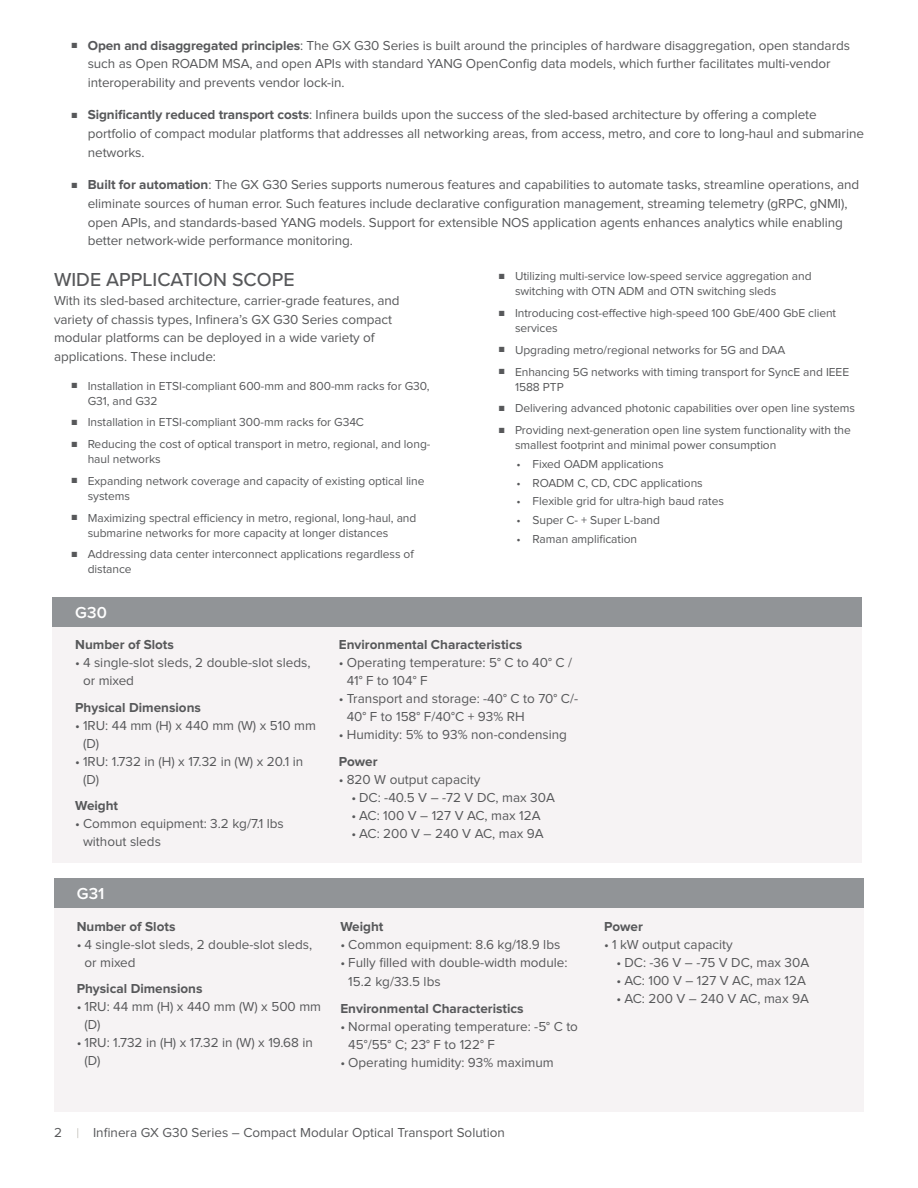
<style>
.page{position:relative;width:918px;height:1188px;background:#fff}
.page>*{position:absolute;margin:0;border:0;box-sizing:border-box;transform-origin:0 0}
.Body_Header{font:500 19.5px "Proxima Nova";color:#57585a}
._2_Tone_Box__White_C{font:600 16.5px "Proxima Nova";letter-spacing:.01em;color:#fff}
.Body{font:13.5px/18.8px "Proxima Nova";letter-spacing:-.005em;color:#57585a}
.Chart__Section_Heade{font:700 13.5px "Proxima Nova";color:#57585a}
.t1{font:12px/15px "Proxima Nova";letter-spacing:-.005em;color:#57585a}
.s1{font-family:"Proxima Nova Cond";font-weight:300;font-size:9px}
.s2{font-weight:700}
</style>
<div class="page">
<div style="left:52px;top:600px;width:810px;height:262px;background:#f6f3f4"></div>
<div style="left:52px;top:597px;width:810px;height:30px;background:#919497"></div>
<div style="left:54px;top:882px;width:810px;height:230px;background:#f6f3f4"></div>
<div style="left:54px;top:878px;width:810px;height:30px;background:#919497"></div>
<p class="Body" style="left:88px;top:36px;width:764px;text-indent:-16px"><span class="s1">■</span> <span class="s2">Open and disaggregated principles</span>: The GX G30 Series is built around the principles of hardware disaggregation, open standards such as Open ROADM MSA, and open APIs with standard YANG OpenConfig data models, which further facilitates multi-vendor interoperability and prevents vendor lock-in.</p>
<p class="Body" style="left:88px;top:106px;width:778px;text-indent:-16px"><span class="s1">■</span> <span class="s2">Significantly reduced transport costs</span>: Infinera builds upon the success of the sled-based architecture by offering a complete portfolio of compact modular platforms that addresses all networking areas, from access, metro, and core to long-haul and submarine networks.</p>
<p class="Body" style="left:88px;top:176px;width:773px;text-indent:-16px"><span class="s1">■</span> <span class="s2">Built for automation</span>: The GX G30 Series supports numerous features and capabilities to automate tasks, streamline operations, and eliminate sources of human error. Such features include declarative configuration management, streaming telemetry (gRPC, gNMI), open APIs, and standards-based YANG models. Support for extensible NOS application agents enhances analytics while enabling better network-wide performance monitoring.</p>
<p class="Body_Header" style="left:54px;top:265px;width:242px">WIDE APPLICATION SCOPE</p>
<p class="Body" style="left:54px;top:292px;width:347px">With its sled-based architecture, carrier-grade features, and variety of chassis types, Infinera’s GX G30 Series compact modular platforms can be deployed in a wide variety of applications. These include:</p>
<p class="t1" style="left:88px;top:379px;width:343px;text-indent:-16px"><span class="s1">■</span> Installation in ETSI-compliant 600-mm and 800-mm racks for G30,<br>G31, and G32</p>
<p class="t1" style="left:72px;top:415px;width:294px"><span class="s1">■</span> Installation in ETSI-compliant 300-mm racks for G34C</p>
<p class="t1" style="left:88px;top:437px;width:344px;text-indent:-16px"><span class="s1">■</span> Reducing the cost of optical transport in metro, regional, and long&shy;haul networks</p>
<p class="t1" style="left:88px;top:474px;width:338px;text-indent:-16px"><span class="s1">■</span> Expanding network coverage and capacity of existing optical line systems</p>
<p class="t1" style="left:88px;top:511px;width:330px;text-indent:-16px"><span class="s1">■</span> Maximizing spectral efficiency in metro, regional, long-haul, and submarine networks for more capacity at longer distances</p>
<p class="t1" style="left:88px;top:547px;width:328px;text-indent:-16px"><span class="s1">■</span> Addressing data center interconnect applications regardless of distance</p>
<p class="t1" style="left:515px;top:269px;width:298px;text-indent:-16px"><span class="s1">■</span> Utilizing multi-service low-speed service aggregation and switching with OTN ADM and OTN switching sleds</p>
<p class="t1" style="left:515px;top:306px;width:323px;text-indent:-16px"><span class="s1">■</span> Introducing cost-effective high-speed 100 GbE/400 GbE client services</p>
<p class="t1" style="left:499px;top:343px;width:288px"><span class="s1">■</span> Upgrading metro/regional networks for 5G and DAA</p>
<p class="t1" style="left:515px;top:365px;width:336px;text-indent:-16px"><span class="s1">■</span> Enhancing 5G networks with timing transport for SyncE and IEEE<br>1588 PTP</p>
<p class="t1" style="left:499px;top:401px;width:358px"><span class="s1">■</span> Delivering advanced photonic capabilities over open line systems</p>
<p class="t1" style="left:515px;top:423px;width:337px;text-indent:-16px"><span class="s1">■</span> Providing next-generation open line system functionality with the smallest footprint and minimal power consumption</p>
<p class="t1" style="left:516px;top:457px;width:149px">• Fixed OADM applications</p>
<p class="t1" style="left:516px;top:476px;width:188px">• ROADM C, CD, CDC applications</p>
<p class="t1" style="left:516px;top:494px;width:209px">• Flexible grid for ultra-high baud rates</p>
<p class="t1" style="left:516px;top:513px;width:145px">• Super C- + Super L-band</p>
<p class="t1" style="left:516px;top:532px;width:122px">• Raman amplification</p>
<p class="_2_Tone_Box__White_C" style="left:75px;top:605px;width:33px">G30</p>
<p class="Chart__Section_Heade" style="left:75px;top:639px;width:100px">Number of Slots</p>
<p class="Body" style="left:83px;top:654px;width:229px;line-height:18px;text-indent:-8px">• 4 single-slot sleds, 2 double-slot sleds, or mixed</p>
<p class="Chart__Section_Heade" style="left:75px;top:701px;width:127px">Physical Dimensions</p>
<p class="Body" style="left:83px;top:717px;width:234px;line-height:18px;text-indent:-8px">• 1RU: 44 mm (H) x 440 mm (W) x 510 mm (D)</p>
<p class="Body" style="left:83px;top:753px;width:222px;line-height:18px;text-indent:-8px">• 1RU: 1.732 in (H) x 17.32 in (W) x 20.1 in (D)</p>
<p class="Chart__Section_Heade" style="left:75px;top:799px;width:45px">Weight</p>
<p class="Body" style="left:83px;top:815px;width:202px;line-height:18px;text-indent:-8px">• Common equipment: 3.2 kg/7.1 lbs without sleds</p>
<p class="_2_Tone_Box__White_C" style="left:77px;top:886px;width:29px">G31</p>
<p class="Chart__Section_Heade" style="left:77px;top:920px;width:100px">Number of Slots</p>
<p class="Body" style="left:85px;top:936px;width:229px;line-height:18px;text-indent:-8px">• 4 single-slot sleds, 2 double-slot sleds, or mixed</p>
<p class="Chart__Section_Heade" style="left:77px;top:983px;width:127px">Physical Dimensions</p>
<p class="Body" style="left:85px;top:998px;width:238px;line-height:18px;text-indent:-8px">• 1RU: 44 mm (H) x 440 mm (W) x 500 mm (D)</p>
<p class="Body" style="left:85px;top:1034px;width:230px;line-height:18px;text-indent:-8px">• 1RU: 1.732 in (H) x 17.32 in (W) x 19.68 in (D)</p>
<p class="Chart__Section_Heade" style="left:339px;top:639px;width:185px">Environmental Characteristics</p>
<p class="Body" style="left:347px;top:654px;width:227px;line-height:18px;text-indent:-8px">• Operating temperature: 5° C to 40° C /<br>41° F to 104° F</p>
<p class="Body" style="left:347px;top:690px;width:233px;line-height:18px;text-indent:-8px">• Transport and storage: -40° C to 70° C/-<br>40° F to 158° F/40°C + 93% RH</p>
<p class="Body" style="left:339px;top:726px;width:230px">• Humidity: 5% to 93% non-condensing</p>
<p class="Chart__Section_Heade" style="left:339px;top:755px;width:40px">Power</p>
<p class="Body" style="left:339px;top:770px;width:143px">• 820 W output capacity</p>
<p class="Body" style="left:351px;top:788px;width:205px">• DC: -40.5 V – -72 V DC, max 30A</p>
<p class="Body" style="left:351px;top:806px;width:191px">• AC: 100 V – 127 V AC, max 12A</p>
<p class="Body" style="left:351px;top:824px;width:194px">• AC: 200 V – 240 V AC, max 9A</p>
<p class="Chart__Section_Heade" style="left:340px;top:920px;width:45px">Weight</p>
<p class="Body" style="left:340px;top:936px;width:221px">• Common equipment: 8.6 kg/18.9 lbs</p>
<p class="Body" style="left:348px;top:953px;width:221px;line-height:19.5px;text-indent:-8px">• Fully filled with double-width module:<br>15.2 kg/33.5 lbs</p>
<p class="Chart__Section_Heade" style="left:340px;top:1002px;width:185px">Environmental Characteristics</p>
<p class="Body" style="left:348px;top:1018px;width:231px;line-height:18px;text-indent:-8px">• Normal operating temperature: -5° C to<br>45°/55° C; 23° F to 122° F</p>
<p class="Body" style="left:340px;top:1053px;width:215px">• Operating humidity: 93% maximum</p>
<p class="Body" style="left:54px;top:1124px;width:9px">2</p>
<p class="Body" style="left:93px;top:1124px;width:414px">Infinera GX G30 Series – Compact Modular Optical Transport Solution</p>
<p class="Chart__Section_Heade" style="left:604px;top:920px;width:40px">Power</p>
<p class="Body" style="left:604px;top:936px;width:130px">• 1 kW output capacity</p>
<p class="Body" style="left:617px;top:954px;width:194px">• DC: -36 V – -75 V DC, max 30A</p>
<p class="Body" style="left:617px;top:972px;width:191px">• AC: 100 V – 127 V AC, max 12A</p>
<p class="Body" style="left:617px;top:990px;width:194px">• AC: 200 V – 240 V AC, max 9A</p>
</div>
